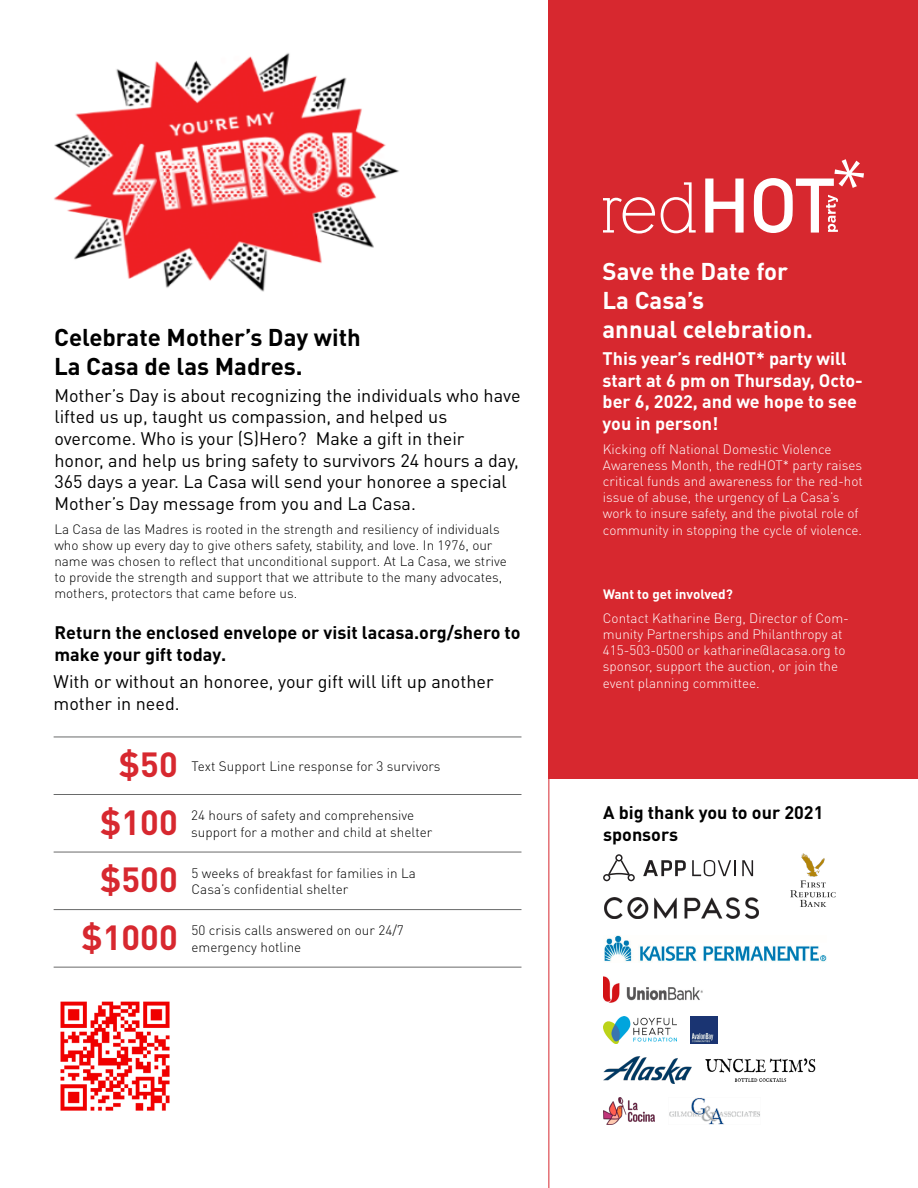
<style>
.page{position:relative;width:918px;height:1188px;background:#fff}
.page>*{position:absolute;margin:0;border:0;box-sizing:border-box;transform-origin:0 0}
.t1{font:700 34.5px "DINOT";color:#d7282f}
.t2{font:700 24px/28.8px "DINOT";color:#000}
.t3{font:700 24px/28.8px "DINOT";color:#fff}
.t4{font:18px/21.6px "DINOT";color:#000}
.t5{font:700 18px/21.6px "DINOT";color:#000}
.t6{font:700 18px/21.6px "DINOT";color:#fff}
.t7{font:300 13.5px/16.2px "DINOT";color:#000}
.t8{font:300 13.5px/16.2px "DINOT";color:#fff}
.t9{font:700 13.5px "DINOT";color:#fff}
</style>
<div class="page">
<img style="left:60px;top:1001px;width:110px;height:110px">
<img style="left:54px;top:53px;width:345px;height:239px">
<div style="left:548px;top:0;width:370px;height:778px;background:#d7282f"></div>
<svg style="left:603px;top:197px;width:52px;height:37px"></svg>
<svg style="left:661px;top:182px;width:35px;height:51px"></svg>
<svg style="left:705px;top:179px;width:39px;height:54px"></svg>
<svg style="left:754px;top:159px;width:110px;height:74px"></svg>
<hr style="left:548px;top:0;width:1px;height:1188px;background:#d7282f">
<hr style="left:54px;top:794px;width:467px;height:1px;background:#696a6a">
<hr style="left:54px;top:852px;width:467px;height:1px;background:#696a6a">
<hr style="left:54px;top:909px;width:467px;height:1px;background:#696a6a">
<hr style="left:54px;top:737px;width:467px;height:1px;background:#696a6a">
<hr style="left:54px;top:967px;width:467px;height:1px;background:#696a6a">
<img style="left:603px;top:1016px;width:73px;height:27px">
<img style="left:691px;top:1016px;width:27px;height:27px">
<img style="left:604px;top:935px;width:223px;height:27px">
<img style="left:603px;top:1097px;width:52px;height:27px">
<img style="left:603px;top:1057px;width:89px;height:27px">
<img style="left:705px;top:1058px;width:111px;height:24px">
<img style="left:669px;top:1098px;width:91px;height:26px">
<img style="left:603px;top:976px;width:100px;height:27px">
<img style="left:605px;top:898px;width:154px;height:21px">
<svg style="left:643px;top:860px;width:43px;height:16px"></svg>
<svg style="left:692px;top:860px;width:44px;height:16px"></svg>
<svg style="left:742px;top:860px;width:11px;height:16px"></svg>
<svg style="left:603px;top:854px;width:32px;height:27px"></svg>
<img style="left:790px;top:853px;width:46px;height:54px">
<h2 class="t2" style="left:54px;top:322px;width:308px">Celebrate Mother’s Day with<br>La Casa de las Madres.</h2>
<p class="t4" style="left:54px;top:384px;width:468px">Mother’s Day is about recognizing the individuals who have lifted us up, taught us compassion, and helped us overcome. Who is your (S)Hero? Make a gift in their<br>honor, and help us bring safety to survivors 24 hours a day, 365 days a year. La Casa will send your honoree a special Mother’s Day message from you and La Casa.</p>
<p class="t7" style="left:54px;top:520px;width:454px">La Casa de las Madres is rooted in the strength and resiliency of individuals who show up every day to give others safety, stability, and love. In 1976, our name was chosen to reflect that unconditional support. At La Casa, we strive to provide the strength and support that we attribute to the many advocates, mothers, protectors that came before us.</p>
<h3 class="t5" style="left:55px;top:621px;width:468px">Return the enclosed envelope or visit lacasa.org/shero to make your gift today.</h3>
<h3 class="t4" style="left:54px;top:670px;width:442px">With or without an honoree, your gift will lift up another mother in need.</h3>
<h1 class="t1" style="left:119px;top:741px;width:60px">$50</h1>
<p class="t7" style="left:192px;top:757px;width:250px">Text Support Line response for 3 survivors</p>
<h1 class="t1" style="left:100px;top:799px;width:79px">$100</h1>
<p class="t7" style="left:191px;top:807px;width:243px">24 hours of safety and comprehensive support for a mother and child at shelter</p>
<h1 class="t1" style="left:100px;top:856px;width:79px">$500</h1>
<p class="t7" style="left:192px;top:864px;width:226px">5 weeks of breakfast for families in La<br>Casa’s confidential shelter</p>
<h1 class="t1" style="left:81px;top:914px;width:98px">$1000</h1>
<p class="t7" style="left:192px;top:922px;width:214px">50 crisis calls answered on our 24/7 emergency hotline</p>
<h2 class="t3" style="left:602px;top:256px;width:212px">Save the Date for<br>La Casa’s<br>annual celebration.</h2>
<h3 class="t6" style="left:603px;top:347px;width:262px">This year’s redHOT* party will start at 6 pm on Thursday, Octo&shy;ber 6, 2022, and we hope to see you in person!</h3>
<p class="t8" style="left:603px;top:440px;width:261px">Kicking off National Domestic Violence Awareness Month, the redHOT* party raises critical funds and awareness for the red-hot issue of abuse, the urgency of La Casa’s work to insure safety, and the pivotal role of community in stopping the cycle of violence.</p>
<p class="t9" style="left:603px;top:585px;width:131px">Want to get involved?</p>
<p class="t8" style="left:603px;top:609px;width:248px">Contact Katharine Berg, Director of Com&shy;munity Partnerships and Philanthropy at 415-503-0500 or katharine@lacasa.org to sponsor, support the auction, or join the event planning committee.</p>
<h3 class="t5" style="left:603px;top:801px;width:222px">A big thank you to our 2021 sponsors</h3>
</div>
